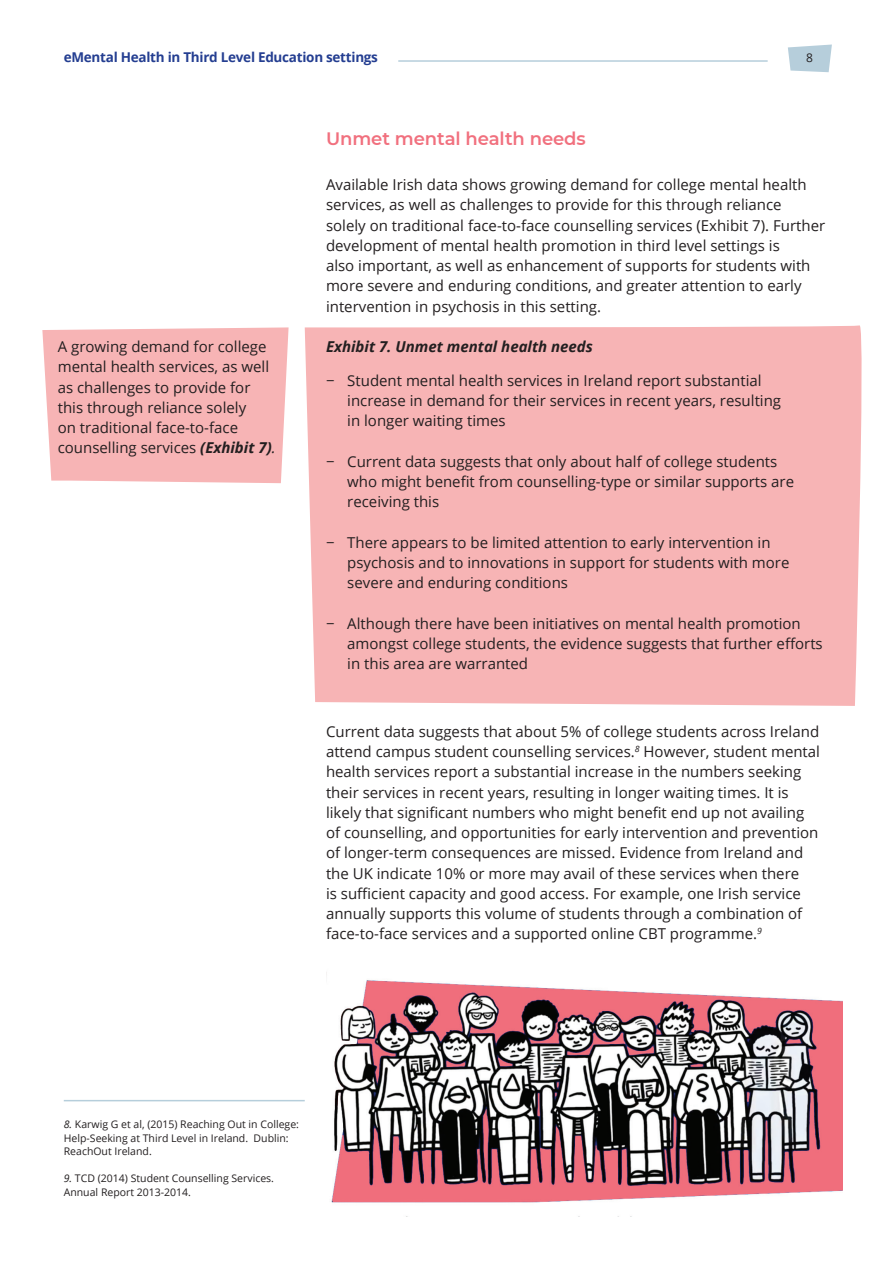
<style>
.page{position:relative;width:893px;height:1263px;background:#fff}
.page>*{position:absolute;margin:0;border:0;box-sizing:border-box;transform-origin:0 0}
.t1{font:600 18px "Montserrat";letter-spacing:-.005em;color:#f1707e}
.t2{font:15px/20.2px "Open Sans";color:#231f20}
.t3{font:italic 700 15px "Open Sans";color:#231f20}
.t4{font:700 13.5px "Open Sans";letter-spacing:-.02em;color:#243e91}
.t5{font:12px "Open Sans";color:#231f20}
.t6{font:10.5px/13.5px "Open Sans";color:#231f20}
.s1{font-weight:700;font-style:italic}
.s2{font-style:italic}
</style>
<div class="page">
<div style="left:305px;top:325px;width:557px;height:381px;background:#f7b4b5"></div>
<img style="left:326px;top:972px;width:516px;height:231px">
<hr style="left:64px;top:1100px;width:241px;height:1px;background:#b6cedb">
<div style="left:42px;top:327px;width:247px;height:156px;background:#f7b4b5"></div>
<hr style="left:398px;top:60px;width:370px;height:2px;background:#b6cedb">
<svg style="left:788px;top:45px;width:44px;height:27px"></svg>
<p class="t4" style="left:64px;top:47px;width:316px">eMental Health in Third Level Education settings</p>
<p class="t5" style="left:806px;top:49px;width:8px">8</p>
<p class="t2" style="left:58px;top:336px;width:219px">A growing demand for college mental health services, as well as challenges to provide for this through reliance solely<br>on traditional face-to-face counselling services <span class="s1">(Exhibit 7)</span><span class="s2">.</span></p>
<p class="t1" style="left:326px;top:126px;width:261px">Unmet mental health needs</p>
<p class="t2" style="left:326px;top:174px;width:501px">Available Irish data shows growing demand for college mental health services, as well as challenges to provide for this through reliance<br>solely on traditional face-to-face counselling services (Exhibit 7). Further development of mental health promotion in third level settings is<br>also important, as well as enhancement of supports for students with more severe and enduring conditions, and greater attention to early intervention in psychosis in this setting.</p>
<p class="t3" style="left:326px;top:336px;width:268px">Exhibit 7. Unmet mental health needs</p>
<p class="t2" style="left:347px;top:370px;width:435px;text-indent:-21px">− Student mental health services in Ireland report substantial increase in demand for their services in recent years, resulting in longer waiting times</p>
<p class="t2" style="left:347px;top:451px;width:448px;text-indent:-21px">− Current data suggests that only about half of college students who might benefit from counselling-type or similar supports are receiving this</p>
<p class="t2" style="left:347px;top:532px;width:444px;text-indent:-21px">− There appears to be limited attention to early intervention in psychosis and to innovations in support for students with more severe and enduring conditions</p>
<p class="t2" style="left:347px;top:613px;width:477px;text-indent:-21px">− Although there have been initiatives on mental health promotion amongst college students, the evidence suggests that further efforts in this area are warranted</p>
<p class="t2" style="left:326px;top:721px;width:496px">Current data suggests that about 5% of college students across Ireland attend campus student counselling services.<sup>8</sup> However, student mental health services report a substantial increase in the numbers seeking their services in recent years, resulting in longer waiting times. It is likely that significant numbers who might benefit end up not availing of counselling, and opportunities for early intervention and prevention of longer-term consequences are missed. Evidence from Ireland and the UK indicate 10% or more may avail of these services when there<br>is sufficient capacity and good access. For example, one Irish service annually supports this volume of students through a combination of face-to-face services and a supported online CBT programme.<sup>9</sup></p>
<p class="t6" style="left:64px;top:1117px;width:237px"><span class="s2">8.</span> Karwig G et al, (2015) Reaching Out in College:<br>Help-Seeking at Third Level in Ireland. Dublin:<br>ReachOut Ireland.</p>
<p class="t6" style="left:64px;top:1171px;width:212px"><span class="s2">9.</span> TCD (2014) Student Counselling Services.<br>Annual Report 2013-2014.</p>
</div>
